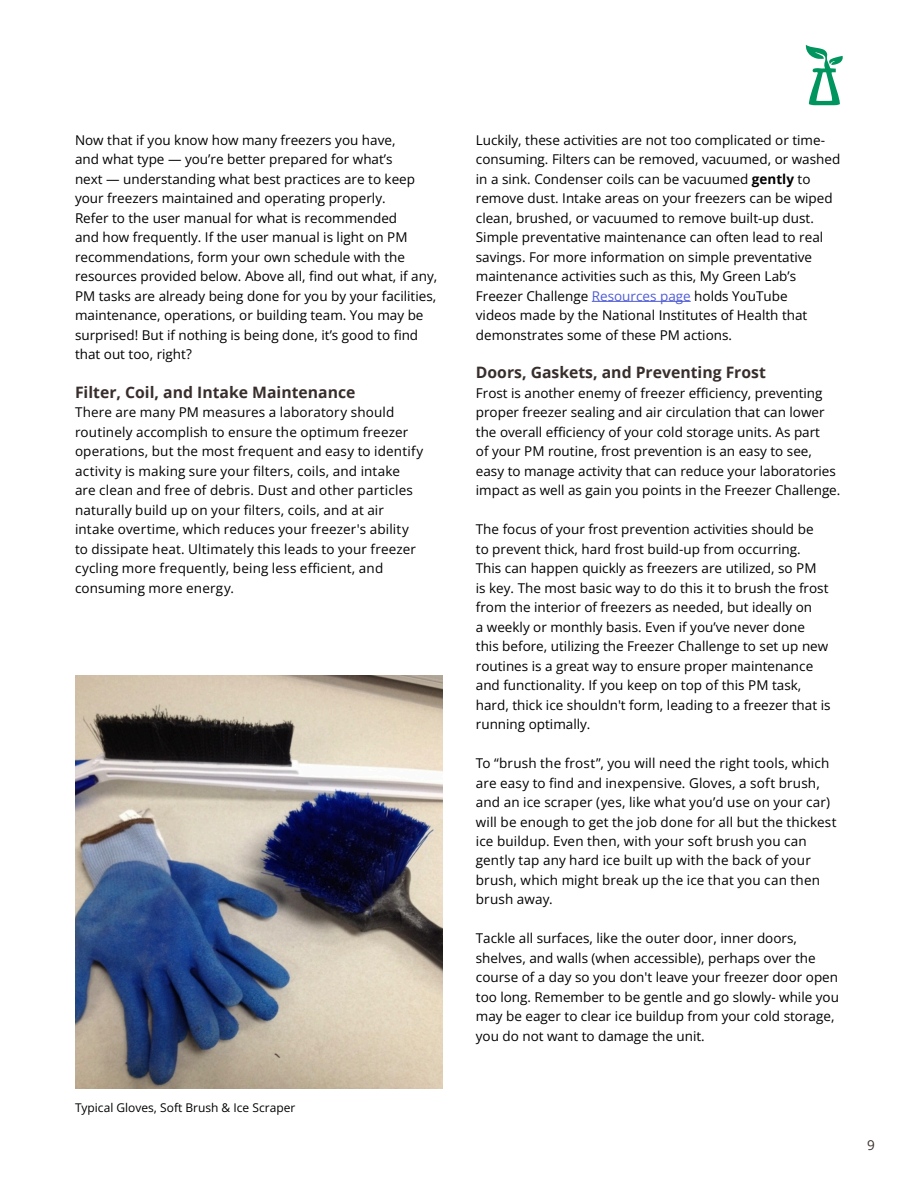
<style>
.page{position:relative;width:918px;height:1188px;background:#fff}
.page>*{position:absolute;margin:0;border:0;box-sizing:border-box;transform-origin:0 0}
.t1{font:700 15.75px "Open Sans";color:#382f2d}
.t2{font:13.5px/19.5px "Open Sans";color:#000}
.t3{font:13.5px "Open Sans";color:#382f2d}
.t4{font:12px "Open Sans";color:#000}
.s1{font-weight:700}
.s2{color:#4f5cd6}
</style>
<div class="page">
<hr style="left:592px;top:301px;width:99px;height:1px;background:#4f5cd6">
<img style="left:75px;top:675px;width:367px;height:414px">
<svg style="left:806px;top:45px;width:37px;height:60px"></svg>
<p class="t2" style="left:75px;top:130px;width:364px">Now that if you know how many freezers you have,<br>and what type — you’re better prepared for what’s<br>next — understanding what best practices are to keep your freezers maintained and operating properly.<br>Refer to the user manual for what is recommended<br>and how frequently. If the user manual is light on PM recommendations, form your own schedule with the resources provided below. Above all, find out what, if any, PM tasks are already being done for you by your facilities, maintenance, operations, or building team. You may be surprised! But if nothing is being done, it’s good to find that out too, right?</p>
<p class="t1" style="left:75px;top:381px;width:282px">Filter, Coil, and Intake Maintenance</p>
<p class="t2" style="left:75px;top:402px;width:350px">There are many PM measures a laboratory should routinely accomplish to ensure the optimum freezer operations, but the most frequent and easy to identify activity is making sure your filters, coils, and intake are clean and free of debris. Dust and other particles naturally build up on your filters, coils, and at air intake overtime, which reduces your freezer's ability to dissipate heat. Ultimately this leads to your freezer cycling more frequently, being less efficient, and consuming more energy.</p>
<p class="t4" style="left:75px;top:1100px;width:222px">Typical Gloves, Soft Brush &amp; Ice Scraper</p>
<p class="t2" style="left:476px;top:130px;width:366px">Luckily, these activities are not too complicated or time&shy;consuming. Filters can be removed, vacuumed, or washed in a sink. Condenser coils can be vacuumed <span class="s1">gently</span> to remove dust. Intake areas on your freezers can be wiped clean, brushed, or vacuumed to remove built-up dust.<br>Simple preventative maintenance can often lead to real savings. For more information on simple preventative maintenance activities such as this, My Green Lab’s Freezer Challenge <span class="s2">Resources page</span> holds YouTube<br>videos made by the National Institutes of Health that demonstrates some of these PM actions.</p>
<p class="t1" style="left:476px;top:361px;width:292px">Doors, Gaskets, and Preventing Frost</p>
<p class="t2" style="left:476px;top:383px;width:366px">Frost is another enemy of freezer efficiency, preventing proper freezer sealing and air circulation that can lower the overall efficiency of your cold storage units. As part<br>of your PM routine, frost prevention is an easy to see, easy to manage activity that can reduce your laboratories impact as well as gain you points in the Freezer Challenge.</p>
<p class="t2" style="left:476px;top:519px;width:356px">The focus of your frost prevention activities should be<br>to prevent thick, hard frost build-up from occurring.<br>This can happen quickly as freezers are utilized, so PM<br>is key. The most basic way to do this it to brush the frost from the interior of freezers as needed, but ideally on<br>a weekly or monthly basis. Even if you’ve never done this before, utilizing the Freezer Challenge to set up new routines is a great way to ensure proper maintenance and functionality. If you keep on top of this PM task, hard, thick ice shouldn't form, leading to a freezer that is running optimally.</p>
<p class="t2" style="left:476px;top:753px;width:362px">To “brush the frost”, you will need the right tools, which are easy to find and inexpensive. Gloves, a soft brush, and an ice scraper (yes, like what you’d use on your car) will be enough to get the job done for all but the thickest ice buildup. Even then, with your soft brush you can gently tap any hard ice built up with the back of your brush, which might break up the ice that you can then brush away.</p>
<p class="t2" style="left:476px;top:928px;width:365px">Tackle all surfaces, like the outer door, inner doors, shelves, and walls (when accessible), perhaps over the course of a day so you don't leave your freezer door open too long. Remember to be gentle and go slowly- while you may be eager to clear ice buildup from your cold storage, you do not want to damage the unit.</p>
<p class="t3" style="left:867px;top:1136px;width:9px">9</p>
</div>
